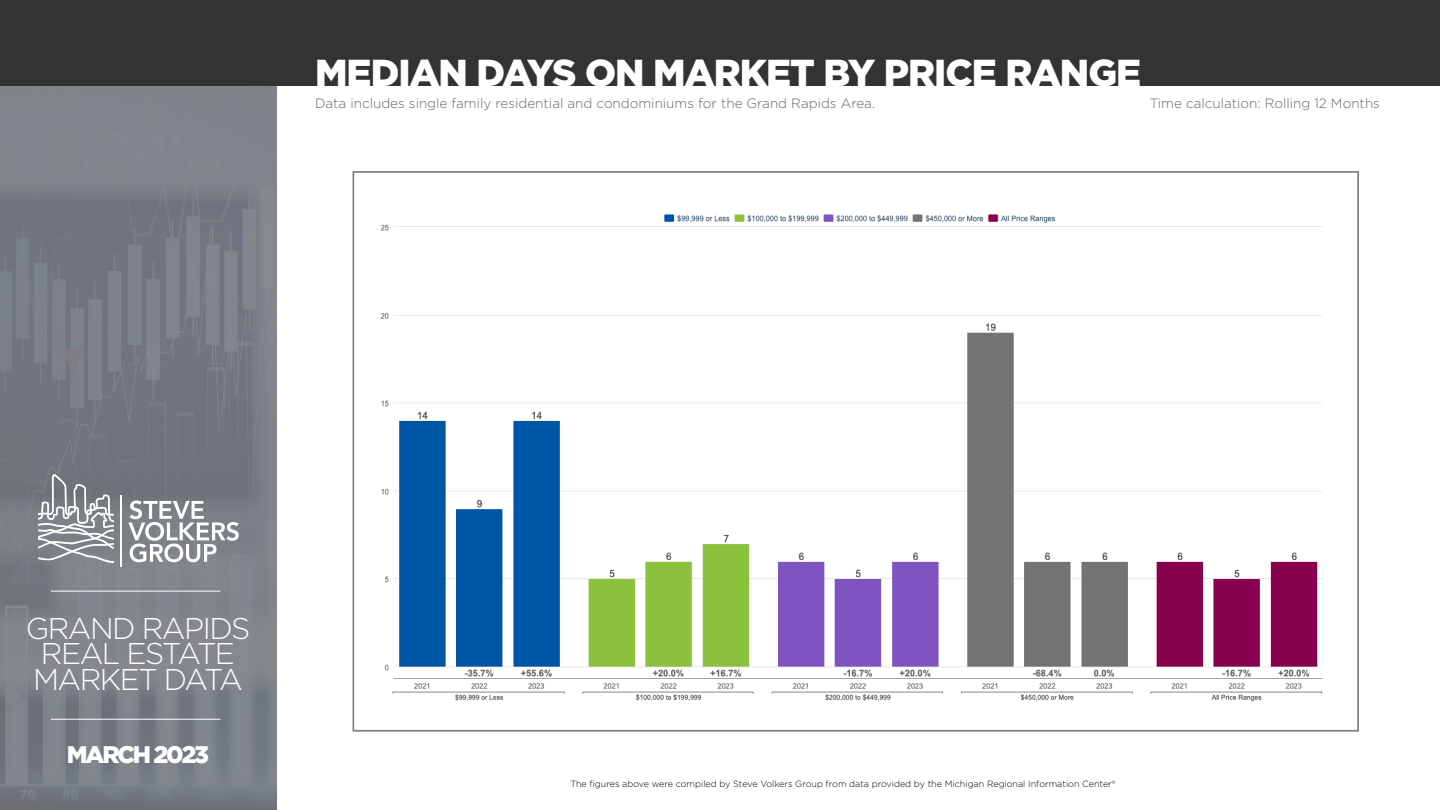
<style>
.page{position:relative;width:1440px;height:810px;background:#fff}
.page>*{position:absolute;margin:0;border:0;box-sizing:border-box;transform-origin:0 0}
.t1{font:900 37.5px "Gotham";letter-spacing:-.025em;color:#fff}
.t2{font:300 30px/25.5px "Gotham";letter-spacing:-.05em;color:#fff}
.t3{font:900 24px "Gotham";letter-spacing:-.09em;color:#fff}
.t4{font:300 13.5px "Gotham";color:#666}
.t5{font:300 9px "Gotham";color:#000}
</style>
<div class="page">
<img style="left:0;top:86px;width:277px;height:724px">
<div style="left:0;top:0;width:1440px;height:86px;background:#333"></div>
<svg style="left:128px;top:501px;width:111px;height:61px"></svg>
<hr style="left:121px;top:496px;width:1px;height:71px;background:#fff">
<svg style="left:38px;top:474px;width:76px;height:89px;background:#979a9e"></svg>
<hr style="left:51px;top:719px;width:169px;height:1px;background:#fff">
<hr style="left:51px;top:591px;width:169px;height:1px;background:#fff">
<img style="left:380px;top:214px;width:943px;height:488px">
<p class="t1" style="left:315px;top:47px;width:828px">MEDIAN DAYS ON MARKET BY PRICE RANGE</p>
<p class="t4" style="left:315px;top:95px;width:562px">Data includes single family residential and condominiums for the Grand Rapids Area.</p>
<p class="t4" style="left:1150px;top:95px;width:232px">Time calculation: Rolling 12 Months</p>
<h2 class="t2" style="left:26px;top:615px;width:226px">GRAND RAPIDS<br>REAL ESTATE<br>MARKET DATA</h2>
<h3 class="t3" style="left:67px;top:738px;width:144px">MARCH 2023</h3>
<p class="t5" style="left:570px;top:778px;width:547px">The figures above were compiled by Steve Volkers Group from data provided by the Michigan Regional Information Center®</p>
</div>
